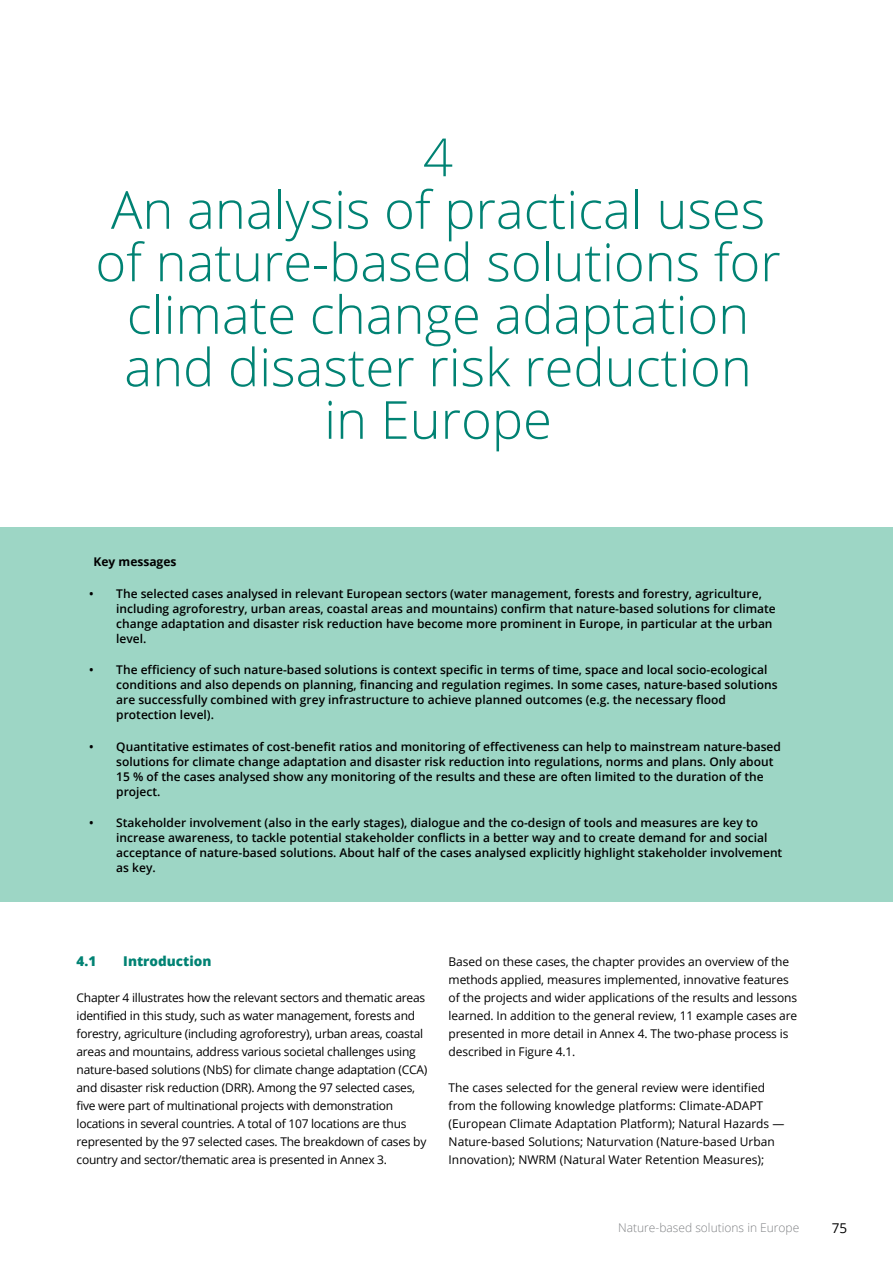
<style>
.page{position:relative;width:893px;height:1263px;background:#fff}
.page>*{position:absolute;margin:0;border:0;box-sizing:border-box;transform-origin:0 0}
.t1{font:300 52.5px/52.5px "Open Sans";color:#008273;text-align:center}
.t2{font:800 13.5px "Open Sans";color:#008273}
.t3{font:13.5px "Open Sans";color:#000}
.t4{font:600 12px/15px "Open Sans";color:#000}
.t5{font:12px/18px "Open Sans";letter-spacing:-.02em;color:#000}
.t6{font:12px/18px "Open Sans";color:#000}
.t7{font:300 12px "Open Sans";color:#808285}
.t8{font:700 12px "Open Sans";color:#000}
</style>
<div class="page">
<div style="left:0;top:527px;width:893px;height:374px;background:#9dd6c5"></div>
<h1 class="t1" style="left:95px;top:130px;width:687px">4<br>An analysis of practical uses of nature-based solutions for climate change adaptation and disaster risk reduction<br>in Europe</h1>
<p class="t8" style="left:94px;top:553px;width:84px">Key messages</p>
<p class="t4" style="left:116px;top:585px;width:661px;text-indent:-27px">• The selected cases analysed in relevant European sectors (water management, forests and forestry, agriculture, including agroforestry, urban areas, coastal areas and mountains) confirm that nature-based solutions for climate change adaptation and disaster risk reduction have become more prominent in Europe, in particular at the urban level.</p>
<p class="t4" style="left:116px;top:662px;width:663px;text-indent:-27px">• The efficiency of such nature-based solutions is context specific in terms of time, space and local socio-ecological conditions and also depends on planning, financing and regulation regimes. In some cases, nature-based solutions are successfully combined with grey infrastructure to achieve planned outcomes (e.g. the necessary flood protection level).</p>
<p class="t4" style="left:116px;top:738px;width:666px;text-indent:-27px">• Quantitative estimates of cost-benefit ratios and monitoring of effectiveness can help to mainstream nature-based solutions for climate change adaptation and disaster risk reduction into regulations, norms and plans. Only about 15 % of the cases analysed show any monitoring of the results and these are often limited to the duration of the project.</p>
<p class="t4" style="left:116px;top:815px;width:667px;text-indent:-27px">• Stakeholder involvement (also in the early stages), dialogue and the co-design of tools and measures are key to increase awareness, to tackle potential stakeholder conflicts in a better way and to create demand for and social acceptance of nature-based solutions. About half of the cases analysed explicitly highlight stakeholder involvement as key.</p>
<p class="t2" style="left:77px;top:951px;width:21px">4.1</p>
<p class="t2" style="left:123px;top:951px;width:90px">Introduction</p>
<p class="t5" style="left:77px;top:988px;width:352px">Chapter 4 illustrates how the relevant sectors and thematic areas identified in this study, such as water management, forests and forestry, agriculture (including agroforestry), urban areas, coastal areas and mountains, address various societal challenges using nature-based solutions (NbS) for climate change adaptation (CCA) and disaster risk reduction (DRR). Among the 97 selected cases, five were part of multinational projects with demonstration locations in several countries. A total of 107 locations are thus represented by the 97 selected cases. The breakdown of cases by country and sector/thematic area is presented in Annex 3.</p>
<p class="t5" style="left:449px;top:952px;width:350px">Based on these cases, the chapter provides an overview of the methods applied, measures implemented, innovative features of the projects and wider applications of the results and lessons learned. In addition to the general review, 11 example cases are presented in more detail in Annex 4. The two-phase process is described in Figure 4.1.</p>
<p class="t6" style="left:449px;top:1078px;width:337px">The cases selected for the general review were identified from the following knowledge platforms: Climate-ADAPT (European Climate Adaptation Platform); Natural Hazards — Nature-based Solutions; Naturvation (Nature-based Urban Innovation); NWRM (Natural Water Retention Measures);</p>
<p class="t7" style="left:618px;top:1219px;width:183px">Nature-based solutions in Europe</p>
<p class="t3" style="left:832px;top:1219px;width:17px">75</p>
</div>
